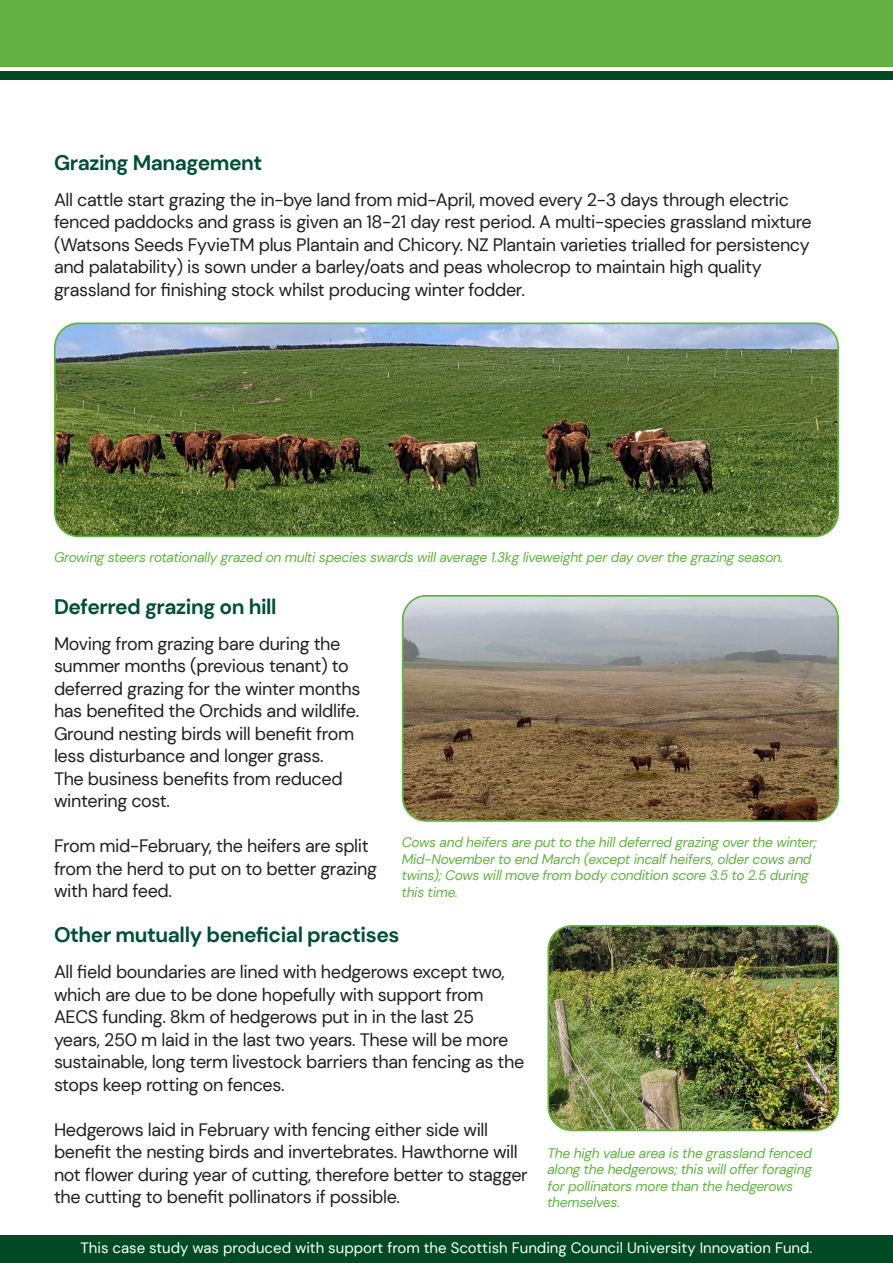
<style>
.page{position:relative;width:893px;height:1263px;background:#fff}
.page>*{position:absolute;margin:0;border:0;box-sizing:border-box;transform-origin:0 0}
.t1{font:700 21px "DM Sans";letter-spacing:-.02em;color:#004d36}
.t2{font:18px/22.5px "DM Sans";letter-spacing:-.02em;color:#231f20}
.t3{font:15px "DM Sans";color:#fff}
.t4{font:italic 13.8px/16.5px "DM Sans";letter-spacing:-.02em;color:#63b143}
</style>
<div class="page">
<img style="left:56px;top:325px;width:781px;height:211px">
<div style="left:54px;top:322px;width:785px;height:215px;border:2px solid #63b143;border-radius:24px"></div>
<img style="left:404px;top:598px;width:432px;height:221px">
<div style="left:402px;top:595px;width:437px;height:227px;border:2px solid #63b143;border-radius:24px"></div>
<img style="left:550px;top:928px;width:287px;height:202px">
<div style="left:547px;top:925px;width:292px;height:206px;border:2px solid #63b143;border-radius:24px"></div>
<div style="left:0;top:71px;width:893px;height:8px;background:#004b23"></div>
<div style="left:0;top:0;width:893px;height:67px;background:#63b143"></div>
<div style="left:0;top:1236px;width:893px;height:27px;background:#004b23"></div>
<p class="t1" style="left:54px;top:149px;width:210px">Grazing Management</p>
<p class="t2" style="left:54px;top:188px;width:759px">All cattle start grazing the in-bye land from mid-April, moved every 2-3 days through electric fenced paddocks and grass is given an 18-21 day rest period. A multi-species grassland mixture (Watsons Seeds FyvieTM plus Plantain and Chicory. NZ Plantain varieties trialled for persistency and palatability) is sown under a barley/oats and peas wholecrop to maintain high quality grassland for finishing stock whilst producing winter fodder.</p>
<p class="t4" style="left:54px;top:549px;width:731px">Growing steers rotationally grazed on multi species swards will average 1.3kg liveweight per day over the grazing season.</p>
<p class="t1" style="left:54px;top:593px;width:224px">Deferred grazing on hill</p>
<p class="t2" style="left:54px;top:632px;width:308px">Moving from grazing bare during the summer months (previous tenant) to deferred grazing for the winter months has benefited the Orchids and wildlife.<br>Ground nesting birds will benefit from less disturbance and longer grass.<br>The business benefits from reduced wintering cost.</p>
<p class="t2" style="left:54px;top:835px;width:325px">From mid-February, the heifers are split from the herd to put on to better grazing with hard feed.</p>
<p class="t1" style="left:54px;top:922px;width:347px">Other mutually beneficial practises</p>
<p class="t2" style="left:54px;top:961px;width:472px">All field boundaries are lined with hedgerows except two, which are due to be done hopefully with support from AECS funding. 8km of hedgerows put in in the last 25 years, 250 m laid in the last two years. These will be more sustainable, long term livestock barriers than fencing as the stops keep rotting on fences.</p>
<p class="t2" style="left:54px;top:1118px;width:475px">Hedgerows laid in February with fencing either side will benefit the nesting birds and invertebrates. Hawthorne will not flower during year of cutting, therefore better to stagger the cutting to benefit pollinators if possible.</p>
<p class="t4" style="left:402px;top:834px;width:417px">Cows and heifers are put to the hill deferred grazing over the winter; Mid-November to end March (except incalf heifers, older cows and twins); Cows will move from body condition score 3.5 to 2.5 during this time.</p>
<p class="t4" style="left:547px;top:1145px;width:266px">The high value area is the grassland fenced along the hedgerows; this will offer foraging for pollinators more than the hedgerows themselves.</p>
<p class="t3" style="left:80px;top:1239px;width:733px">This case study was produced with support from the Scottish Funding Council University Innovation Fund.</p>
</div>
